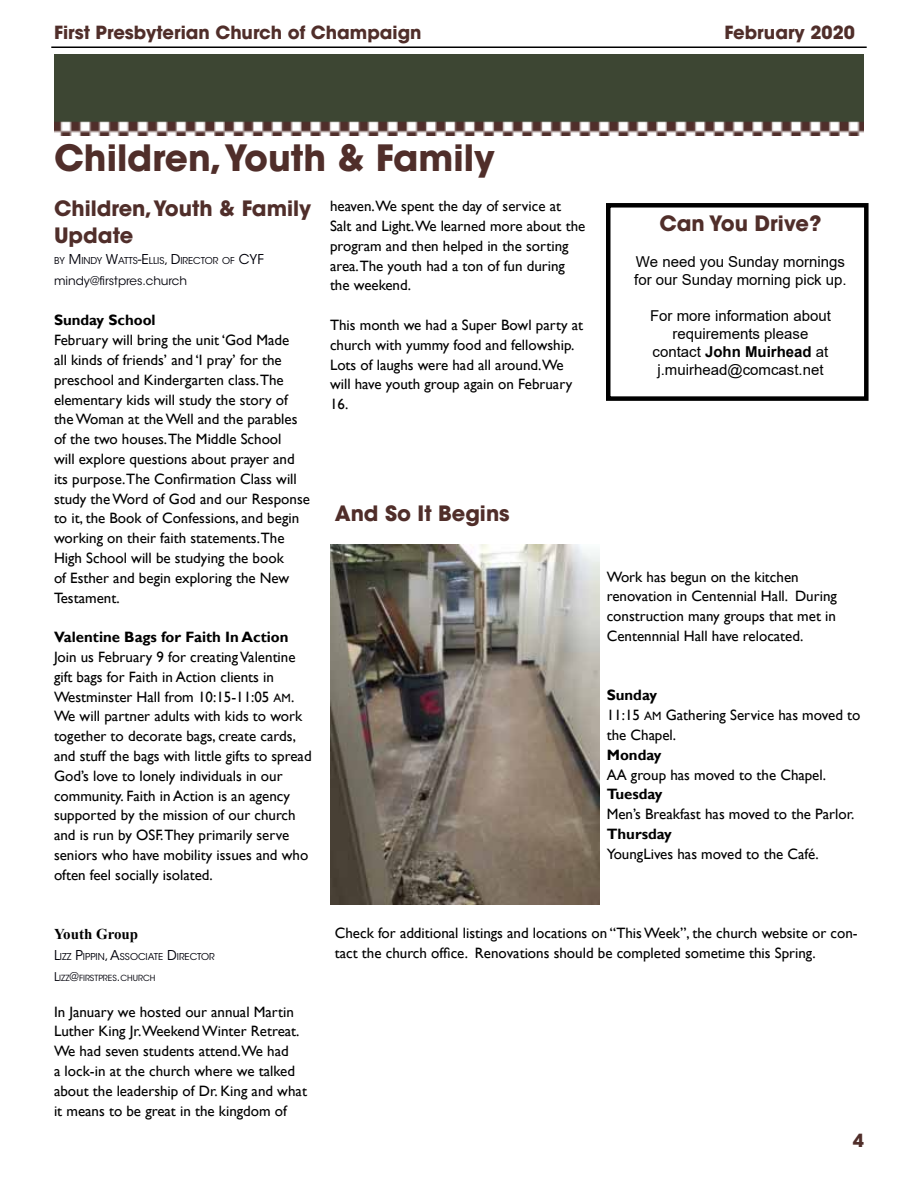
<style>
.page{position:relative;width:918px;height:1188px;background:#fff}
.page>*{position:absolute;margin:0;border:0;box-sizing:border-box;transform-origin:0 0}
.t1{font:700 36px "ITC Avant Garde Std";color:#502e2a}
.t2{font:700 21px/27px "ITC Avant Garde Std";color:#502e2a}
.t3{font:700 18px "ITC Avant Garde Std";color:#502e2a}
.t4{font:15px/19.8px "Gill Sans";color:#000}
.t5{font:15px/18px "Arial";color:#000}
.t6{font:700 15px "Gill Sans";color:#000}
.t7{font:700 15px "Times New Roman";color:#000}
.t8{font:12px "ITC Avant Garde Std";color:#00000a}
.t9{font:9.45px "ITC Avant Garde Std";color:#00000a}
.t10{font:8.4px "ITC Avant Garde Std";color:#00000a}
.s1{font-size:13.5px}
.s2{font-size:12px}
.s3{font-weight:700}
</style>
<div class="page">
<hr style="left:51px;top:46px;width:816px;height:2px;background:#000">
<img style="left:54px;top:54px;width:810px;height:82px">
<div style="left:606px;top:203px;width:263px;height:198px;border:4px solid #000"></div>
<img style="left:330px;top:544px;width:270px;height:360px">
<p class="t3" style="left:54px;top:21px;width:369px">First Presbyterian Church of Champaign</p>
<p class="t3" style="left:724px;top:21px;width:132px">February 2020</p>
<h1 class="t1" style="left:54px;top:135px;width:442px">Children,Youth &amp; Family</h1>
<h2 class="t2" style="left:54px;top:194px;width:259px">Children,Youth &amp; Family<br>Update</h2>
<p class="t9" style="left:54px;top:254px;width:194px">BY <span class="s1">M</span>INDY <span class="s1">W</span>ATTS<span class="s1">-E</span> LLIS<span class="s1">, D</span> IRECTOR OF <span class="s1">CYF</span></p>
<p class="t8" style="left:54px;top:273px;width:135px">mindy@firstpres.church</p>
<p class="t6" style="left:54px;top:311px;width:103px">Sunday School</p>
<p class="t4" style="left:54px;top:331px;width:257px">February will bring the unit ‘God Made<br>all kinds of friends’ and ‘I pray’ for the preschool and Kindergarten class.The elementary kids will study the story of the Woman at the Well and the parables of the two houses.The Middle School<br>will explore questions about prayer and its purpose.The Confirmation Class will study the Word of God and our Response to it, the Book of Confessions, and begin working on their faith statements.The High School will be studying the book<br>of Esther and begin exploring the New Testament.</p>
<p class="t6" style="left:54px;top:628px;width:236px">Valentine Bags for Faith In Action</p>
<p class="t4" style="left:54px;top:647px;width:259px">Join us February 9 for creating Valentine gift bags for Faith in Action clients in Westminster Hall from 10:15-11:05 <span class="s2">AM</span>.<br>We will partner adults with kids to work together to decorate bags, create cards, and stuff the bags with little gifts to spread God’s love to lonely individuals in our community. Faith in Action is an agency supported by the mission of our church and is run by OSF.They primarily serve seniors who have mobility issues and who often feel socially isolated.</p>
<p class="t4" style="left:330px;top:197px;width:257px">heaven.We spent the day of service at<br>Salt and Light.We learned more about the program and then helped in the sorting area.The youth had a ton of fun during the weekend.</p>
<p class="t4" style="left:330px;top:315px;width:255px">This month we had a Super Bowl party at church with yummy food and fellowship.<br>Lots of laughs were had all around.We will have youth group again on February<br>16.</p>
<h2 class="t2" style="left:335px;top:500px;width:176px">And So It Begins</h2>
<h2 class="t2" style="left:659px;top:209px;width:164px">Can You Drive?</h2>
<p class="t5" style="left:634px;top:252px;width:214px">We need you Sunday mornings for our Sunday morning pick up.</p>
<p class="t5" style="left:650px;top:306px;width:182px;text-align:center">For more information about requirements please contact <span class="s3">John Muirhead</span> at j.muirhead@comcast.net</p>
<p class="t4" style="left:607px;top:567px;width:232px">Work has begun on the kitchen renovation in Centennial Hall. During construction many groups that met in Centennnial Hall have relocated.</p>
<p class="t4" style="left:607px;top:686px;width:255px"><span class="s3">Sunday<br></span>11:15 <span class="s2">AM</span> Gathering Service has moved to the Chapel.</p>
<p class="t6" style="left:607px;top:746px;width:56px">Monday</p>
<p class="t4" style="left:607px;top:765px;width:221px">AA group has moved to the Chapel.</p>
<p class="t6" style="left:607px;top:785px;width:57px">Tuesday</p>
<p class="t4" style="left:607px;top:805px;width:249px">Men’s Breakfast has moved to the Parlor.</p>
<p class="t6" style="left:607px;top:825px;width:67px">Thursday</p>
<p class="t4" style="left:607px;top:844px;width:214px">YoungLives has moved to the Café.</p>
<p class="t7" style="left:54px;top:923px;width:86px">Youth Group</p>
<p class="t9" style="left:54px;top:950px;width:162px"><span class="s1">L</span>IZZ <span class="s1">P</span>IPPIN<span class="s1">, A</span>SSOCIATE <span class="s1">D</span> IRECTOR</p>
<p class="t10" style="left:54px;top:972px;width:103px"><span class="s2">L</span>IZZ<span class="s2">@</span>FIRSTPRES<span class="s2">.</span>CHURCH</p>
<p class="t4" style="left:54px;top:1002px;width:255px">In January we hosted our annual Martin Luther King Jr.Weekend Winter Retreat.<br>We had seven students attend.We had<br>a lock-in at the church where we talked about the leadership of Dr. King and what it means to be great in the kingdom of</p>
<p class="t4" style="left:335px;top:923px;width:525px">Check for additional listings and locations on “This Week”, the church website or con&shy;tact the church office. Renovations should be completed sometime this Spring.</p>
<p class="t3" style="left:853px;top:1129px;width:13px">4</p>
</div>
